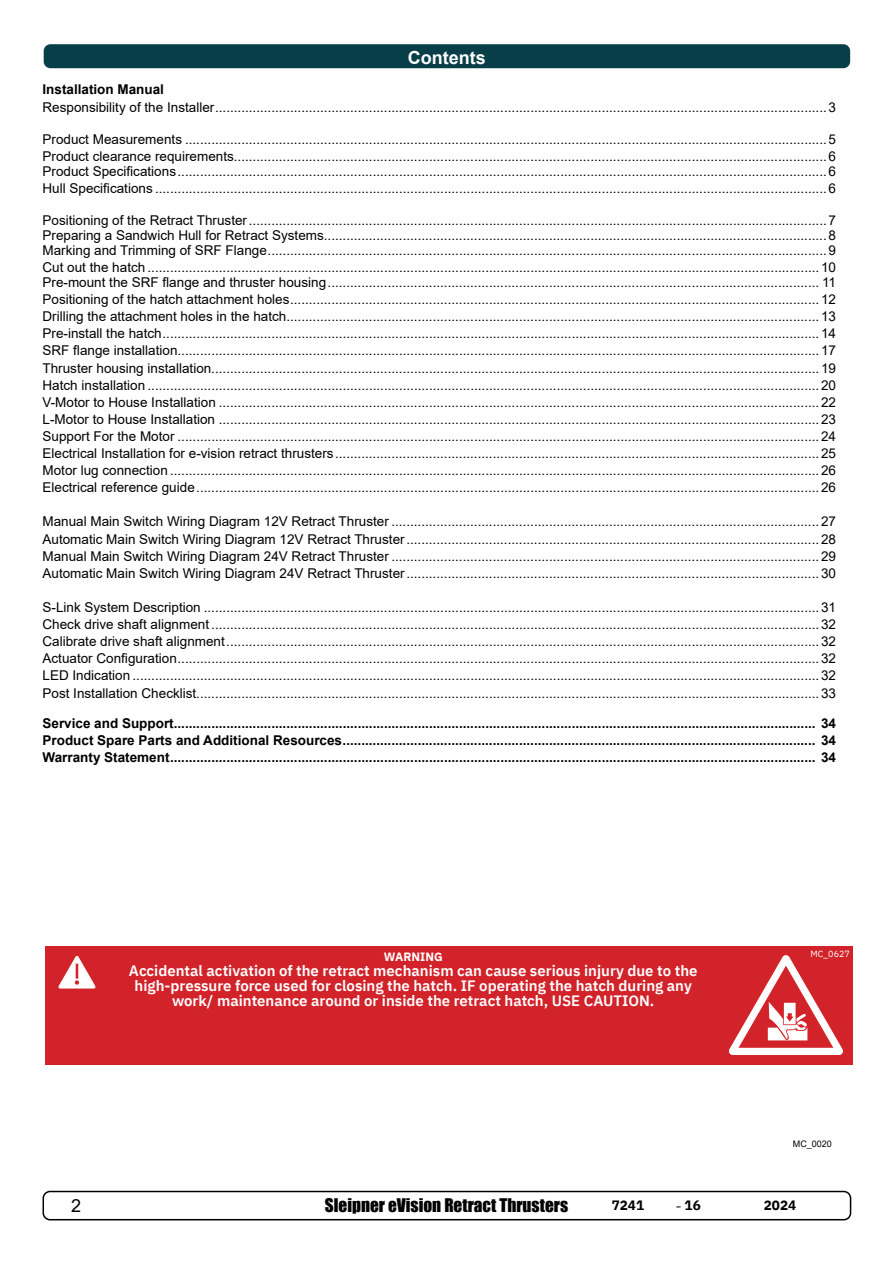
<style>
.page{position:relative;width:893px;height:1263px;background:#fff}
.page>*{position:absolute;margin:0;border:0;box-sizing:border-box;transform-origin:0 0}
.t1{font:700 18px "Arial";color:#fff}
.t2{font:18px "Arial";color:#000}
.t3{font:17.25px "Impact";color:#000}
.t4{font:600 15px/15px "IBM Plex Sans";color:#fff;text-align:center}
.dots_TOC{font:13.5px/15px "Arial";color:#000}
.dots_TOC-2{font:700 13.5px "Arial";color:#000}
.t5{font:700 13.5px "IBM Plex Sans";color:#000}
.t6{font:700 12px "IBM Plex Sans";color:#fff}
.t7{font:9px "Arial";color:#000}
.t8{font:9px "IBM Plex Sans";color:#fff}
.s1{font-family:"Minion Pro";font-weight:400;font-size:18px}
</style>
<div class="page">
<div style="left:43px;top:1191px;width:808px;height:29px;border:2px solid #000;border-radius:7px"></div>
<div style="left:44px;top:44px;width:806px;height:24px;background:#083e48;border-radius:7px"></div>
<div style="left:45px;top:947px;width:808px;height:118px;background:#d2232a"></div>
<svg style="left:58px;top:956px;width:38px;height:32px"></svg>
<svg style="left:728px;top:955px;width:115px;height:100px"></svg>
<p class="t1" style="left:408px;top:45px;width:79px">Contents</p>
<p class="dots_TOC-2" style="left:43px;top:80px;width:123px">Installation Manual</p>
<p class="dots_TOC" style="left:43px;top:99px;width:795px">Responsibility of the Installer...................................................................................................................................................................3</p>
<p class="dots_TOC" style="left:43px;top:131px;width:795px">Product Measurements ...........................................................................................................................................................................5</p>
<p class="dots_TOC" style="left:43px;top:148px;width:795px">Product clearance requirements..............................................................................................................................................................6<br>Product Specifications.............................................................................................................................................................................6</p>
<p class="dots_TOC" style="left:43px;top:180px;width:795px">Hull Specifications ...................................................................................................................................................................................6</p>
<p class="dots_TOC" style="left:43px;top:213px;width:795px;text-align:justify">Positioning of the Retract Thruster..........................................................................................................................................................7<br>Preparing a Sandwich Hull for Retract Systems......................................................................................................................................8<br>Marking and Trimming of SRF Flange.....................................................................................................................................................9</p>
<p class="dots_TOC" style="left:43px;top:260px;width:795px">Cut out the hatch ...................................................................................................................................................................................10<br>Pre-mount the SRF flange and thruster housing................................................................................................................................... 11</p>
<p class="dots_TOC" style="left:43px;top:292px;width:795px">Positioning of the hatch attachment holes.............................................................................................................................................12</p>
<p class="dots_TOC" style="left:43px;top:309px;width:795px">Drilling the attachment holes in the hatch..............................................................................................................................................13</p>
<p class="dots_TOC" style="left:43px;top:326px;width:795px">Pre-install the hatch...............................................................................................................................................................................14</p>
<p class="dots_TOC" style="left:43px;top:343px;width:795px">SRF flange installation...........................................................................................................................................................................17</p>
<p class="dots_TOC" style="left:43px;top:360px;width:795px">Thruster housing installation..................................................................................................................................................................19</p>
<p class="dots_TOC" style="left:43px;top:377px;width:795px">Hatch installation ...................................................................................................................................................................................20</p>
<p class="dots_TOC" style="left:43px;top:394px;width:795px">V-Motor to House Installation ................................................................................................................................................................22</p>
<p class="dots_TOC" style="left:43px;top:411px;width:795px">L-Motor to House Installation ................................................................................................................................................................23</p>
<p class="dots_TOC" style="left:43px;top:429px;width:795px">Support For the Motor ...........................................................................................................................................................................24</p>
<p class="dots_TOC" style="left:43px;top:446px;width:795px">Electrical Installation for e-vision retract thrusters.................................................................................................................................25</p>
<p class="dots_TOC" style="left:43px;top:463px;width:795px">Motor lug connection .............................................................................................................................................................................26</p>
<p class="dots_TOC" style="left:43px;top:480px;width:795px">Electrical reference guide......................................................................................................................................................................26</p>
<p class="dots_TOC" style="left:43px;top:514px;width:795px">Manual Main Switch Wiring Diagram 12V Retract Thruster ..................................................................................................................27</p>
<p class="dots_TOC" style="left:43px;top:531px;width:795px">Automatic Main Switch Wiring Diagram 12V Retract Thruster..............................................................................................................28</p>
<p class="dots_TOC" style="left:43px;top:548px;width:795px">Manual Main Switch Wiring Diagram 24V Retract Thruster ..................................................................................................................29</p>
<p class="dots_TOC" style="left:43px;top:565px;width:795px">Automatic Main Switch Wiring Diagram 24V Retract Thruster..............................................................................................................30</p>
<p class="dots_TOC" style="left:43px;top:600px;width:795px">S-Link System Description ....................................................................................................................................................................31</p>
<p class="dots_TOC" style="left:43px;top:617px;width:795px">Check drive shaft alignment ..................................................................................................................................................................32</p>
<p class="dots_TOC" style="left:43px;top:634px;width:795px">Calibrate drive shaft alignment..............................................................................................................................................................32</p>
<p class="dots_TOC" style="left:43px;top:651px;width:795px">Actuator Configuration...........................................................................................................................................................................32</p>
<p class="dots_TOC" style="left:43px;top:668px;width:795px">LED Indication .......................................................................................................................................................................................32</p>
<p class="dots_TOC" style="left:43px;top:685px;width:795px">Post Installation Checklist......................................................................................................................................................................33</p>
<p class="dots_TOC-2" style="left:43px;top:713px;width:795px">Service and Support........................................................................................................................................................................... 34</p>
<p class="dots_TOC-2" style="left:43px;top:730px;width:795px">Product Spare Parts and Additional Resources.............................................................................................................................. 34</p>
<p class="dots_TOC-2" style="left:43px;top:747px;width:795px">Warranty Statement............................................................................................................................................................................ 34</p>
<p class="t6" style="left:384px;top:947px;width:60px">WARNING</p>
<p class="t4" style="left:129px;top:961px;width:570px">Accidental activation of the retract mechanism can cause serious injury due to the high-pressure force used for closing the hatch. IF operating the hatch during any work/ maintenance around or inside the retract hatch, USE CAUTION.</p>
<p class="t8" style="left:810px;top:946px;width:41px">MC_0627</p>
<p class="t7" style="left:793px;top:1137px;width:41px">MC_0020</p>
<h1 class="t2" style="left:71px;top:1193px;width:12px">2</h1>
<p class="t3" style="left:325px;top:1192px;width:245px">Sleipner eVision Retract Thrusters</p>
<p class="t5" style="left:612px;top:1195px;width:34px">7241</p>
<p class="t5" style="left:675px;top:1195px;width:27px"><span class="s1">-</span>16</p>
<p class="t5" style="left:764px;top:1195px;width:34px">2024</p>
</div>
